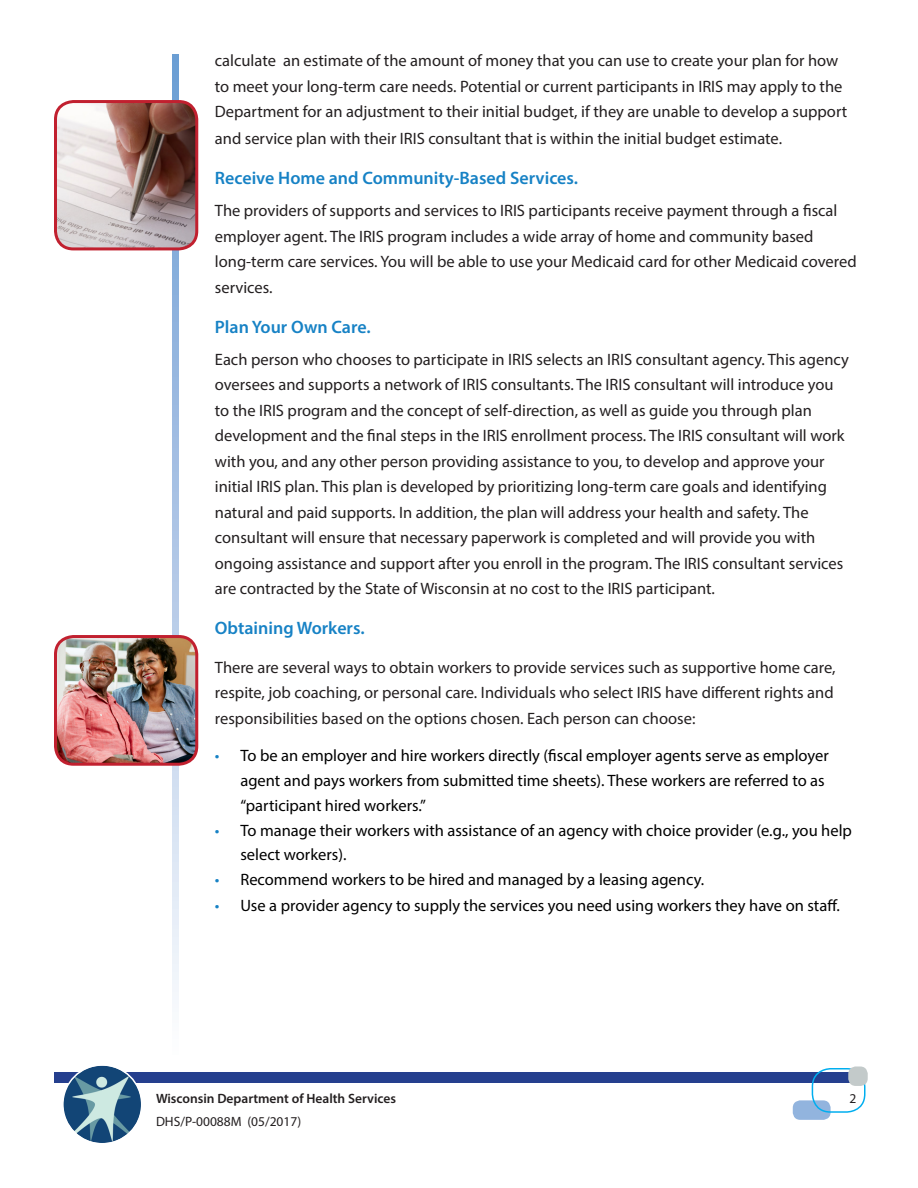
<style>
.page{position:relative;width:918px;height:1188px;background:#fff}
.page>*{position:absolute;margin:0;border:0;box-sizing:border-box;transform-origin:0 0}
.t1{font:600 18px "Myriad Pro";color:#1782c5}
.t2{font:16.5px/25.5px "Myriad Pro";color:#231f20}
.t3{font:16.5px/24.8px "Myriad Pro";color:#000}
.t4{font:600 13.5px "Myriad Pro";color:#231f20}
.t5{font:13.5px "Myriad Pro";color:#231f20}
.s1{color:#1782c5}
</style>
<div class="page">
<div style="left:54px;top:1072px;width:810px;height:11px;background:#253f8e"></div>
<div style="left:793px;top:1100px;width:38px;height:20px;background:#92b4de;border-radius:8px"></div>
<div style="left:812px;top:1068px;width:53px;height:45px;border:2px solid #00aeef;border-radius:18px"></div>
<div style="left:848px;top:1066px;width:20px;height:20px;background:#c3caca;border-radius:8px"></div>
<img style="left:63px;top:1065px;width:79px;height:79px;border-radius:39px">
<div style="left:62px;top:1064px;width:80px;height:81px;border:2px solid #fff;border-radius:50%"></div>
<svg style="left:172px;top:54px;width:6px;height:946px;background:#b3cae7"></svg>
<img style="left:56px;top:102px;width:141px;height:147px">
<div style="left:54px;top:100px;width:144px;height:150px;border:3px solid #c1202f;border-radius:18px"></div>
<img style="left:56px;top:637px;width:141px;height:125px">
<div style="left:54px;top:635px;width:144px;height:131px;border:3px solid #c1202f;border-radius:18px"></div>
<p class="t2" style="left:215px;top:48px;width:634px">calculate an estimate of the amount of money that you can use to create your plan for how to meet your long-term care needs. Potential or current participants in IRIS may apply to the<br>Department for an adjustment to their initial budget, if they are unable to develop a support</p>
<p class="t2" style="left:215px;top:126px;width:569px">and service plan with their IRIS consultant that is within the initial budget estimate.</p>
<p class="t1" style="left:215px;top:167px;width:365px">Receive Home and Community-Based Services.</p>
<p class="t2" style="left:215px;top:198px;width:643px">The providers of supports and services to IRIS participants receive payment through a fiscal employer agent. The IRIS program includes a wide array of home and community based long-term care services. You will be able to use your Medicaid card for other Medicaid covered services.</p>
<p class="t1" style="left:215px;top:315px;width:157px">Plan Your Own Care.</p>
<p class="t2" style="left:215px;top:346px;width:636px">Each person who chooses to participate in IRIS selects an IRIS consultant agency. This agency oversees and supports a network of IRIS consultants. The IRIS consultant will introduce you to the IRIS program and the concept of self-direction, as well as guide you through plan development and the final steps in the IRIS enrollment process. The IRIS consultant will work with you, and any other person providing assistance to you, to develop and approve your initial IRIS plan. This plan is developed by prioritizing long-term care goals and identifying natural and paid supports. In addition, the plan will address your health and safety. The consultant will ensure that necessary paperwork is completed and will provide you with ongoing assistance and support after you enroll in the program. The IRIS consultant services are contracted by the State of Wisconsin at no cost to the IRIS participant.</p>
<p class="t1" style="left:215px;top:617px;width:151px">Obtaining Workers.</p>
<p class="t2" style="left:215px;top:654px;width:622px;text-align:justify">There are several ways to obtain workers to provide services such as supportive home care, respite, job coaching, or personal care. Individuals who select IRIS have different rights and responsibilities based on the options chosen. Each person can choose:</p>
<p class="t3" style="left:240px;top:743px;width:590px;text-indent:-26px"><span class="s1">•</span> To be an employer and hire workers directly (fiscal employer agents serve as employer agent and pays workers from submitted time sheets). These workers are referred to as “participant hired workers.”</p>
<p class="t3" style="left:240px;top:817px;width:613px;text-indent:-26px"><span class="s1">•</span> To manage their workers with assistance of an agency with choice provider (e.g., you help select workers).</p>
<p class="t3" style="left:215px;top:867px;width:491px"><span class="s1">•</span> Recommend workers to be hired and managed by a leasing agency.</p>
<p class="t3" style="left:215px;top:892px;width:626px"><span class="s1">•</span> Use a provider agency to supply the services you need using workers they have on staff.</p>
<p class="t4" style="left:156px;top:1090px;width:242px">Wisconsin Department of Health Services</p>
<p class="t5" style="left:156px;top:1113px;width:147px">DHS/P-00088M (05/2017)</p>
<p class="t5" style="left:850px;top:1090px;width:8px">2</p>
</div>
